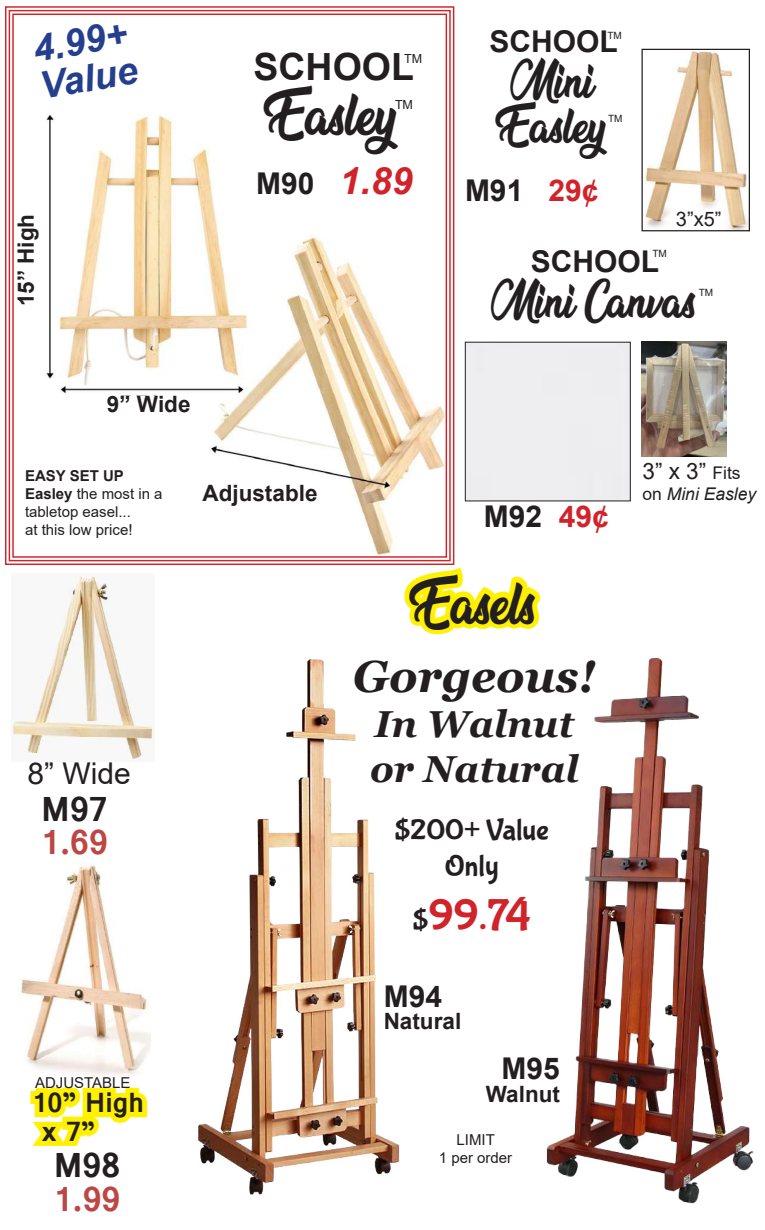
<style>
.page{position:relative;width:765px;height:1230px;background:#fff}
.page>*{position:absolute;margin:0;border:0;box-sizing:border-box;transform-origin:0 0}
.t1{font:45px "NATUREBEAUTY";color:#231f20}
.t2{font:italic 700 45px "Georgia";color:#231f20}
.t3{font:45px "Bubblegum Sans";color:#d1232a}
.t4{font:37.5px/45px "NATUREBEAUTY";color:#231f20;text-align:center}
.t5{font:italic 700 37.5px/45px "Georgia";color:#231f20}
.t6{font:italic 700 37.5px/37.5px "Arial";color:#253f8e}
.t7{font:700 37.5px "Vrinda";color:#bd4744}
.t8{font:italic 700 37.5px "Arial";color:#d1232a}
.t9{font:700 37.5px "Vrinda";color:#231f20}
.t10{font:700 37.5px "Arial";color:#231f20}
.t11{font:700 30px "Arial";color:#231f20}
.t12{font:30px/36px "Bubblegum Sans";color:#231f20;text-align:center}
.t13{font:700 30px/28.8px "Vrinda";color:#231f20}
.t14{font:30px "Arial";color:#231f20}
.t15{font:700 22.5px "Arial";color:#231f20}
.t16{font:22.5px "Arial";color:#231f20}
.t17{font:20px "Arial";color:#231f20}
.t18{font:italic 17.5px "Arial";color:#231f20}
.t19{font:15px/18px "Arial";color:#231f20;text-align:center}
.t20{font:12.5px "Arial";color:#231f20}
.t21{font:10px "Arial";color:#231f20}
.s1{font-style:normal;font-size:30px;color:#231f20}
.s2{color:#d1232a}
.s3{font-weight:700}
.s4{font-size:30px;color:#231f20}
.s5{font-size:17.5px}
.s6{font-style:normal}
</style>
<div class="page">
<img style="left:11px;top:576px;width:144px;height:183px">
<img style="left:20px;top:862px;width:130px;height:215px">
<svg style="left:30px;top:1087px;width:118px;height:59px"></svg>
<svg style="left:404px;top:487px;width:169px;height:148px"></svg>
<img style="left:546px;top:657px;width:208px;height:547px">
<img style="left:198px;top:659px;width:202px;height:536px">
<img style="left:644px;top:51px;width:104px;height:178px">
<div style="left:642px;top:49px;width:108px;height:182px;border:1px solid #231f20"></div>
<svg style="left:5px;top:6px;width:450px;height:560px"></svg>
<img style="left:642px;top:341px;width:84px;height:115px">
<div style="left:465px;top:342px;width:166px;height:159px;border:1px solid #231f20"></div>
<h2 class="t6" style="left:30px;top:32px;width:100px;rotate:-10deg">4.99+<br>Value</h2>
<h3 class="t15" style="left:10px;top:306px;width:94px;rotate:-90deg">15” High</h3>
<h2 class="t10" style="left:254px;top:40px;width:162px">SCHOOL</h2>
<h1 class="t1" style="left:270px;top:92px;width:128px">Easley</h1>
<h2 class="t8" style="left:256px;top:155px;width:158px"><span class="s1">M90</span> 1.89</h2>
<p class="t20" style="left:404px;top:50px;width:20px">TM</p>
<p class="t20" style="left:395px;top:96px;width:20px">TM</p>
<h3 class="t11" style="left:490px;top:20px;width:130px">SCHOOL</h3>
<h2 class="t4" style="left:501px;top:61px;width:107px">Mini<br>Easley</h2>
<p class="t21" style="left:608px;top:28px;width:16px">TM</p>
<p class="t21" style="left:608px;top:112px;width:16px">TM</p>
<h3 class="t11" style="left:465px;top:169px;width:135px">M91 <span class="s2">29¢</span></h3>
<h3 class="t17" style="left:676px;top:205px;width:47px">3”x5”</h3>
<h3 class="t11" style="left:531px;top:240px;width:130px">SCHOOL</h3>
<h2 class="t4" style="left:493px;top:281px;width:205px">Mini Canvas</h2>
<p class="t21" style="left:652px;top:247px;width:16px">TM</p>
<p class="t21" style="left:699px;top:286px;width:16px">TM</p>
<h3 class="t15" style="left:107px;top:388px;width:85px">9” Wide</h3>
<p class="t19" style="left:25px;top:467px;width:139px;text-align:left"><span class="s3">EASY SET UP<br>Easley</span> the most in a tabletop easel...<br>at this low price!</p>
<h3 class="t15" style="left:202px;top:477px;width:117px">Adjustable</h3>
<h3 class="t14" style="left:28px;top:753px;width:105px">8” Wide</h3>
<h2 class="t9" style="left:41px;top:784px;width:68px">M97</h2>
<h2 class="t7" style="left:41px;top:817px;width:68px">1.69</h2>
<p class="t19" style="left:35px;top:1074px;width:97px">ADJUSTABLE</p>
<h3 class="t13" style="left:42px;top:1089px;width:104px;text-indent:-9px">10” High x 7”</h3>
<h2 class="t9" style="left:54px;top:1140px;width:68px">M98</h2>
<h2 class="t7" style="left:54px;top:1174px;width:68px">1.99</h2>
<h3 class="t11" style="left:484px;top:495px;width:127px">M92 <span class="s2">49¢</span></h3>
<h1 class="t1" style="left:416px;top:581px;width:122px">Easels</h1>
<h1 class="t2" style="left:353px;top:647px;width:244px">Gorgeous!</h1>
<h2 class="t5" style="left:370px;top:701px;width:210px">In Walnut or Natural</h2>
<h3 class="t12" style="left:395px;top:813px;width:156px">$200+ Value<br>Only</h3>
<h1 class="t3" style="left:413px;top:891px;width:120px"><span class="s4">$</span>99.74</h1>
<h3 class="t11" style="left:384px;top:975px;width:60px">M94</h3>
<h3 class="t15" style="left:384px;top:1006px;width:79px">Natural</h3>
<h3 class="t11" style="left:502px;top:1048px;width:60px">M95</h3>
<h3 class="t15" style="left:486px;top:1078px;width:76px">Walnut</h3>
<p class="t19" style="left:439px;top:1130px;width:75px">LIMIT<br>1 per order</p>
<h3 class="t16" style="left:642px;top:455px;width:100px">3” x 3” <span class="s5">Fits</span></h3>
<p class="t18" style="left:642px;top:482px;width:115px"><span class="s6">on</span> Mini Easley</p>
</div>
